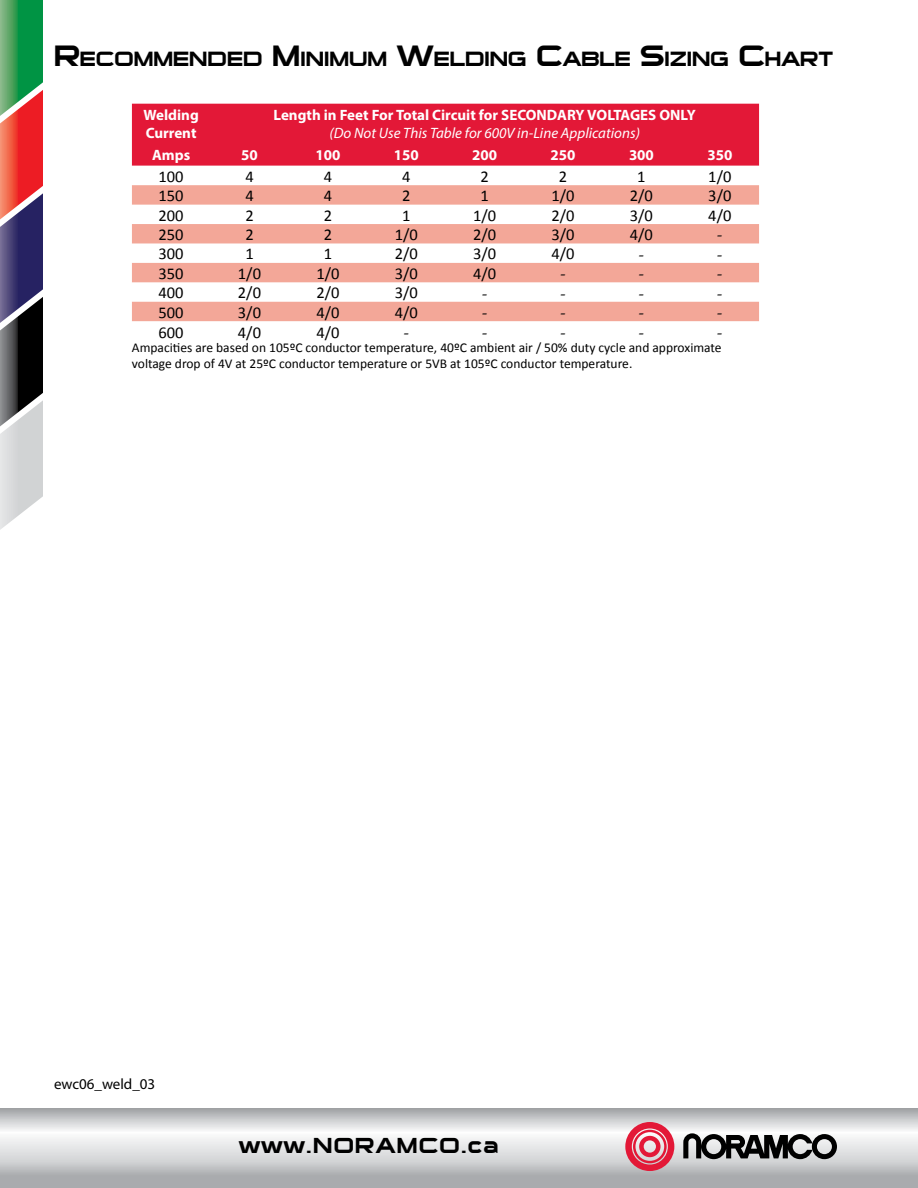
<style>
.page{position:relative;width:918px;height:1188px;background:#fff}
.page>*{position:absolute;margin:0;border:0;box-sizing:border-box;transform-origin:0 0}
.t1{font:21px "Sui Generis";letter-spacing:.06em;color:#000}
.t2{font:19.95px "Sui Generis";color:#000}
.t3{font:18px "Minion Pro";color:#000}
.t4{font:16.5px "Calibri";color:#000}
.t5{font:700 15px/18px "Myriad Pro";color:#fff}
.t6{font:italic 15px "Myriad Pro";color:#fff}
.t7{font:15px "Myriad Pro";color:#000}
.t8{font:13.5px/16.2px "Calibri";color:#000}
.s1{font-size:28.5px}
</style>
<div class="page">
<svg style="left:0;top:1108px;width:918px;height:80px;background:#cccdcf"></svg>
<svg style="left:0;top:0;width:43px;height:530px;background:#827672"></svg>
<svg style="left:683px;top:1133px;width:154px;height:26px;background:#686969"></svg>
<svg style="left:625px;top:1122px;width:49px;height:49px;background:#e17081"></svg>
<div style="left:132px;top:104px;width:627px;height:62px;background:#e31837"></div>
<svg style="left:132px;top:321px;width:627px;height:1px"></svg>
<svg style="left:132px;top:185px;width:627px;height:136px;fill:#f3a798"></svg>
<h2 class="t2" style="left:54px;top:48px;width:781px"><span class="s1">R</span>ECOMMENDED <span class="s1">M</span>INIMUM <span class="s1">W</span>ELDING <span class="s1">C</span>ABLE <span class="s1">S</span>IZING <span class="s1">C</span>HART</h2>
<p class="t5" style="left:143px;top:106px;width:57px">Welding<br>Current</p>
<p class="t5" style="left:274px;top:106px;width:424px">Length in Feet For Total Circuit for SECONDARY VOLTAGES ONLY</p>
<p class="t6" style="left:329px;top:124px;width:312px">(Do Not Use This Table for 600V in-Line Applications)</p>
<p class="t5" style="left:152px;top:146px;width:40px">Amps</p>
<p class="t5" style="left:241px;top:146px;width:18px">50</p>
<p class="t5" style="left:315px;top:146px;width:26px">100</p>
<p class="t5" style="left:394px;top:146px;width:26px">150</p>
<p class="t5" style="left:472px;top:146px;width:26px">200</p>
<p class="t5" style="left:551px;top:146px;width:26px">250</p>
<p class="t5" style="left:629px;top:146px;width:26px">300</p>
<p class="t5" style="left:707px;top:146px;width:26px">350</p>
<p class="t4" style="left:159px;top:165px;width:27px">100</p>
<p class="t4" style="left:245px;top:165px;width:10px">4</p>
<p class="t4" style="left:324px;top:165px;width:10px">4</p>
<p class="t4" style="left:402px;top:165px;width:10px">4</p>
<p class="t4" style="left:481px;top:165px;width:10px">2</p>
<p class="t4" style="left:559px;top:165px;width:10px">2</p>
<p class="t4" style="left:637px;top:165px;width:10px">1</p>
<p class="t4" style="left:708px;top:165px;width:25px">1/0</p>
<p class="t4" style="left:159px;top:184px;width:27px">150</p>
<p class="t4" style="left:245px;top:184px;width:10px">4</p>
<p class="t4" style="left:324px;top:184px;width:10px">4</p>
<p class="t4" style="left:402px;top:184px;width:10px">2</p>
<p class="t4" style="left:481px;top:184px;width:10px">1</p>
<p class="t4" style="left:552px;top:184px;width:25px">1/0</p>
<p class="t4" style="left:630px;top:184px;width:25px">2/0</p>
<p class="t4" style="left:708px;top:184px;width:25px">3/0</p>
<p class="t4" style="left:159px;top:204px;width:27px">200</p>
<p class="t4" style="left:245px;top:204px;width:10px">2</p>
<p class="t4" style="left:324px;top:204px;width:10px">2</p>
<p class="t4" style="left:402px;top:204px;width:10px">1</p>
<p class="t4" style="left:473px;top:204px;width:25px">1/0</p>
<p class="t4" style="left:552px;top:204px;width:25px">2/0</p>
<p class="t4" style="left:630px;top:204px;width:25px">3/0</p>
<p class="t4" style="left:708px;top:204px;width:25px">4/0</p>
<p class="t4" style="left:159px;top:223px;width:27px">250</p>
<p class="t4" style="left:245px;top:223px;width:10px">2</p>
<p class="t4" style="left:324px;top:223px;width:10px">2</p>
<p class="t4" style="left:395px;top:223px;width:25px">1/0</p>
<p class="t4" style="left:473px;top:223px;width:25px">2/0</p>
<p class="t4" style="left:552px;top:223px;width:25px">3/0</p>
<p class="t4" style="left:630px;top:223px;width:25px">4/0</p>
<h3 class="t3" style="left:717px;top:223px;width:8px">-</h3>
<p class="t4" style="left:159px;top:242px;width:27px">300</p>
<p class="t4" style="left:245px;top:242px;width:10px">1</p>
<p class="t4" style="left:324px;top:242px;width:10px">1</p>
<p class="t4" style="left:395px;top:242px;width:25px">2/0</p>
<p class="t4" style="left:473px;top:242px;width:25px">3/0</p>
<p class="t4" style="left:552px;top:242px;width:25px">4/0</p>
<h3 class="t3" style="left:638px;top:242px;width:8px">-</h3>
<h3 class="t3" style="left:717px;top:242px;width:8px">-</h3>
<p class="t4" style="left:159px;top:262px;width:27px">350</p>
<p class="t4" style="left:238px;top:262px;width:25px">1/0</p>
<p class="t4" style="left:316px;top:262px;width:25px">1/0</p>
<p class="t4" style="left:395px;top:262px;width:25px">3/0</p>
<p class="t4" style="left:473px;top:262px;width:25px">4/0</p>
<h3 class="t3" style="left:560px;top:261px;width:8px">-</h3>
<h3 class="t3" style="left:638px;top:261px;width:8px">-</h3>
<h3 class="t3" style="left:717px;top:261px;width:8px">-</h3>
<p class="t4" style="left:159px;top:281px;width:27px">400</p>
<p class="t4" style="left:238px;top:281px;width:25px">2/0</p>
<p class="t4" style="left:316px;top:281px;width:25px">2/0</p>
<p class="t4" style="left:395px;top:281px;width:25px">3/0</p>
<h3 class="t3" style="left:481px;top:281px;width:8px">-</h3>
<h3 class="t3" style="left:560px;top:281px;width:8px">-</h3>
<h3 class="t3" style="left:638px;top:281px;width:8px">-</h3>
<h3 class="t3" style="left:717px;top:281px;width:8px">-</h3>
<p class="t4" style="left:159px;top:301px;width:27px">500</p>
<p class="t4" style="left:238px;top:301px;width:25px">3/0</p>
<p class="t4" style="left:316px;top:301px;width:25px">4/0</p>
<p class="t4" style="left:395px;top:301px;width:25px">4/0</p>
<h3 class="t3" style="left:481px;top:300px;width:8px">-</h3>
<h3 class="t3" style="left:560px;top:300px;width:8px">-</h3>
<h3 class="t3" style="left:638px;top:300px;width:8px">-</h3>
<h3 class="t3" style="left:717px;top:300px;width:8px">-</h3>
<p class="t4" style="left:159px;top:321px;width:27px">600</p>
<p class="t4" style="left:238px;top:321px;width:25px">4/0</p>
<p class="t4" style="left:316px;top:321px;width:25px">4/0</p>
<h3 class="t3" style="left:403px;top:320px;width:8px">-</h3>
<h3 class="t3" style="left:481px;top:320px;width:8px">-</h3>
<h3 class="t3" style="left:560px;top:320px;width:8px">-</h3>
<h3 class="t3" style="left:638px;top:320px;width:8px">-</h3>
<h3 class="t3" style="left:717px;top:320px;width:8px">-</h3>
<p class="t8" style="left:132px;top:339px;width:591px">Ampacities are based on 105ºC conductor temperature, 40ºC ambient air / 50% duty cycle and approximate voltage drop of 4V at 25ºC conductor temperature or 5VB at 105ºC conductor temperature.</p>
<p class="t7" style="left:54px;top:1075px;width:103px">ewc06_weld_03</p>
<h1 class="t1" style="left:239px;top:1135px;width:261px">www.NORAMCO.ca</h1>
</div>
